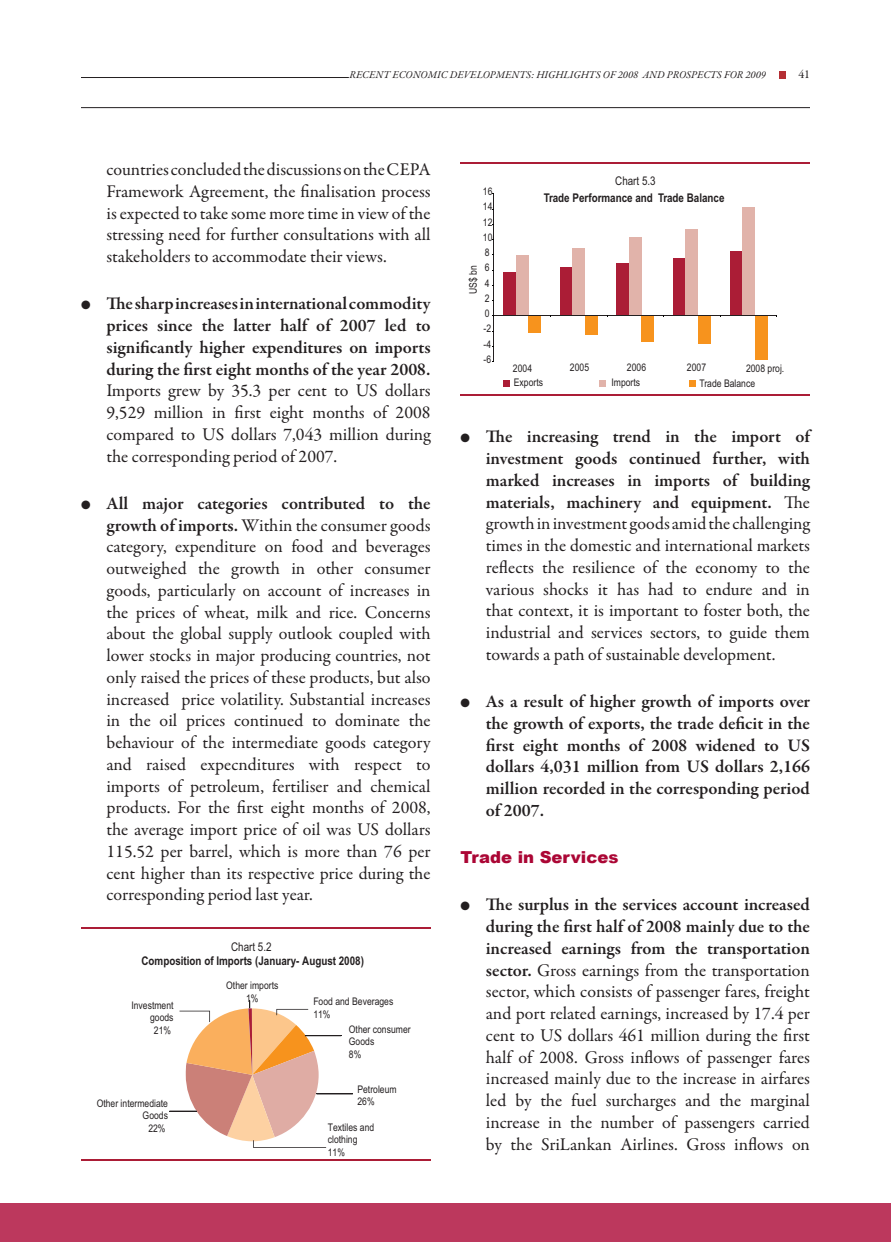
<style>
.page{position:relative;width:891px;height:1242px;background:#fff}
.page>*{position:absolute;margin:0;border:0;box-sizing:border-box;transform-origin:0 0}
.BODY_TEXT{font:18px/21.8px "Garamond Premr Pro";letter-spacing:-.005em;color:#231f20;text-align:justify}
.BODY_TEXT-2{font:600 18px/21.8px "Garamond Premr Pro";letter-spacing:-.005em;color:#231f20;text-align:justify}
.HEADING{font:900 16.5px "Arial";color:#ab0635}
.t1{font:700 12px/14.4px "Arial Narrow";color:#231f20;text-align:center}
.t2{font:12px "Garamond Premr Pro";color:#231f20}
.t3{font:10.5px/12.6px "Arial Narrow";color:#231f20}
.t4{font:italic 10.5px "Garamond Premr Pro";color:#231f20}
.s1{font-weight:400}
.s2{font-weight:600}
</style>
<div class="page">
<div style="left:0;top:1203px;width:891px;height:39px;background:#bc385d"></div>
<div style="left:779px;top:72px;width:7px;height:7px;background:#b42e34"></div>
<hr style="left:81px;top:77px;width:268px;height:1px;background:#231f20">
<hr style="left:81px;top:107px;width:729px;height:1px;background:#231f20">
<hr style="left:317px;top:1094px;width:36px;height:1px;background:#231f20">
<svg style="left:169px;top:1001px;width:157px;height:147px"></svg>
<hr style="left:305px;top:1035px;width:36px;height:1px;background:#231f20">
<hr style="left:81px;top:928px;width:350px;height:1px;background:#ab1d36">
<hr style="left:81px;top:1160px;width:350px;height:1px;background:#ab1d36">
<div style="left:503px;top:272px;width:13px;height:44px;background:#ab1d36"></div>
<div style="left:560px;top:267px;width:12px;height:49px;background:#ab1d36"></div>
<div style="left:616px;top:263px;width:13px;height:53px;background:#ab1d36"></div>
<div style="left:673px;top:258px;width:13px;height:58px;background:#ab1d36"></div>
<div style="left:730px;top:251px;width:12px;height:65px;background:#ab1d36"></div>
<div style="left:516px;top:255px;width:12px;height:61px;background:#e1b3aa"></div>
<div style="left:572px;top:248px;width:13px;height:68px;background:#e1b3aa"></div>
<div style="left:629px;top:238px;width:13px;height:78px;background:#e1b3aa"></div>
<div style="left:686px;top:229px;width:12px;height:87px;background:#e1b3aa"></div>
<div style="left:742px;top:207px;width:13px;height:109px;background:#e1b3aa"></div>
<div style="left:528px;top:316px;width:13px;height:17px;background:#f7931d"></div>
<div style="left:585px;top:316px;width:13px;height:19px;background:#f7931d"></div>
<div style="left:642px;top:316px;width:12px;height:26px;background:#f7931d"></div>
<div style="left:698px;top:316px;width:13px;height:27px;background:#f7931d"></div>
<div style="left:755px;top:316px;width:12px;height:44px;background:#f7931d"></div>
<hr style="left:493px;top:194px;width:1px;height:168px;background:#231f20">
<hr style="left:494px;top:315px;width:283px;height:1px;background:#231f20">
<div style="left:503px;top:380px;width:7px;height:7px;background:#ab1d36"></div>
<div style="left:599px;top:380px;width:7px;height:7px;background:#e1b3aa"></div>
<div style="left:689px;top:380px;width:7px;height:7px;background:#f7931d"></div>
<hr style="left:460px;top:162px;width:350px;height:1px;background:#ab1d36">
<hr style="left:460px;top:394px;width:350px;height:1px;background:#ab1d36">
<p class="t4" style="left:350px;top:68px;width:418px">RECENT ECONOMIC DEVELOPMENTS: HIGHLIGHTS OF 2008 AND PROSPECTS FOR 2009</p>
<p class="t2" style="left:798px;top:67px;width:13px">41</p>
<p class="BODY_TEXT" style="left:107px;top:159px;width:326px">countries concluded the discussions on the CEPA Framework Agreement, the finalisation process is expected to take some more time in view of the stressing need for further consultations with all stakeholders to accommodate their views.</p>
<p class="BODY_TEXT-2" style="left:107px;top:293px;width:326px;text-indent:-26px">● The sharp increases in international commodity prices since the latter half of 2007 led to significantly higher expenditures on imports during the first eight months of the year 2008.<br><span class="s1">Imports grew by 35.3 per cent to US dollars 9,529 million in first eight months of 2008 compared to US dollars 7,043 million during the corresponding period of 2007.</span></p>
<p class="BODY_TEXT" style="left:107px;top:493px;width:326px;text-indent:-26px">● <span class="s2">All major categories contributed to the growth of imports.</span> Within the consumer goods category, expenditure on food and beverages outweighed the growth in other consumer goods, particularly on account of increases in the prices of wheat, milk and rice. Concerns about the global supply outlook coupled with lower stocks in major producing countries, not only raised the prices of these products, but also increased price volatility. Substantial increases in the oil prices continued to dominate the behaviour of the intermediate goods category and raised expecnditures with respect to imports of petroleum, fertiliser and chemical products. For the first eight months of 2008, the average import price of oil was US dollars 115.52 per barrel, which is more than 76 per cent higher than its respective price during the corresponding period last year.</p>
<p class="t1" style="left:141px;top:939px;width:224px"><span class="s1">Chart 5.2<br></span>Composition of Imports (January- August 2008)</p>
<p class="t3" style="left:313px;top:995px;width:81px">Food and Beverages<br>11%</p>
<p class="t3" style="left:349px;top:1023px;width:63px">Other consumer<br>Goods<br>8%</p>
<p class="t3" style="left:357px;top:1083px;width:41px">Petroleum<br>26%</p>
<p class="t3" style="left:328px;top:1121px;width:48px">Textiles and clothing<br>11%</p>
<p class="t3" style="left:226px;top:979px;width:54px;text-align:center">Other imports<br>1%</p>
<p class="t3" style="left:131px;top:999px;width:44px;text-align:right">Investment goods<br>21%</p>
<p class="t3" style="left:97px;top:1097px;width:73px;text-align:right">Other intermediate<br>Goods<br>22%</p>
<p class="t3" style="left:483px;top:185px;width:11px">16</p>
<p class="t3" style="left:483px;top:200px;width:11px">14</p>
<p class="t3" style="left:483px;top:216px;width:11px">12</p>
<p class="t3" style="left:483px;top:231px;width:11px">10</p>
<p class="t3" style="left:485px;top:246px;width:6px">8</p>
<p class="t3" style="left:485px;top:261px;width:6px">6</p>
<p class="t3" style="left:467px;top:294px;width:30px;rotate:-90deg">US$ bn</p>
<p class="t3" style="left:485px;top:277px;width:6px">4</p>
<p class="t3" style="left:485px;top:292px;width:6px">2</p>
<p class="t3" style="left:485px;top:307px;width:6px">0</p>
<p class="t3" style="left:484px;top:322px;width:9px">-2</p>
<p class="t3" style="left:484px;top:338px;width:9px">-4</p>
<p class="t3" style="left:484px;top:353px;width:9px">-6</p>
<p class="t1" style="left:544px;top:172px;width:182px;line-height:17.4px"><span class="s1">Chart 5.3<br></span>Trade Performance and Trade Balance</p>
<p class="t3" style="left:513px;top:362px;width:21px">2004</p>
<p class="t3" style="left:570px;top:361px;width:21px">2005</p>
<p class="t3" style="left:627px;top:361px;width:21px">2006</p>
<p class="t3" style="left:687px;top:361px;width:21px">2007</p>
<p class="t3" style="left:514px;top:376px;width:31px">Exports</p>
<p class="t3" style="left:611px;top:376px;width:30px">Imports</p>
<p class="t3" style="left:699px;top:377px;width:57px">Trade Balance</p>
<p class="t3" style="left:746px;top:362px;width:40px">2008 proj.</p>
<p class="BODY_TEXT" style="left:486px;top:426px;width:326px;text-indent:-26px">● <span class="s2">The increasing trend in the import of investment goods continued further, with marked increases in imports of building materials, machinery and equipment.</span> The growth in investment goods amid the challenging times in the domestic and international markets reflects the resilience of the economy to the various shocks it has had to endure and in that context, it is important to foster both, the industrial and services sectors, to guide them towards a path of sustainable development.</p>
<p class="BODY_TEXT-2" style="left:486px;top:691px;width:326px;text-indent:-26px">● As a result of higher growth of imports over the growth of exports, the trade deficit in the first eight months of 2008 widened to US dollars 4,031 million from US dollars 2,166 million recorded in the corresponding period of 2007.</p>
<p class="HEADING" style="left:460px;top:848px;width:160px">Trade in Services</p>
<p class="BODY_TEXT" style="left:486px;top:894px;width:326px;text-indent:-26px">● <span class="s2">The surplus in the services account increased during the first half of 2008 mainly due to the increased earnings from the transportation sector.</span> Gross earnings from the transportation sector, which consists of passenger fares, freight and port related earnings, increased by 17.4 per cent to US dollars 461 million during the first half of 2008. Gross inflows of passenger fares increased mainly due to the increase in airfares led by the fuel surcharges and the marginal increase in the number of passengers carried by the SriLankan Airlines. Gross inflows on</p>
</div>
